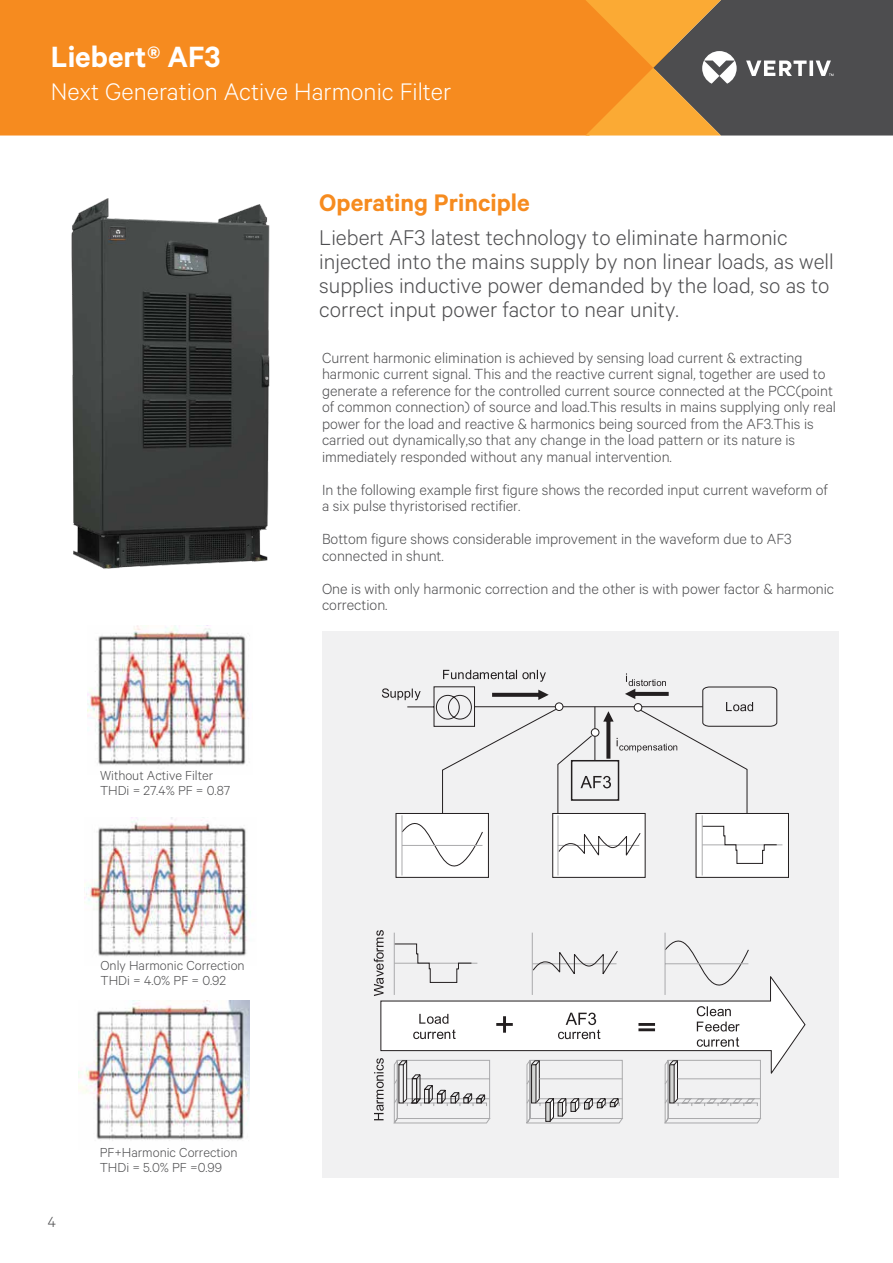
<style>
.page{position:relative;width:893px;height:1263px;background:#fff}
.page>*{position:absolute;margin:0;border:0;box-sizing:border-box;transform-origin:0 0}
.t1{font:600 33px "Calibre";color:#fff}
.t2{font:300 27px "Calibre";color:#fff}
.t3{font:600 27px "Calibre";color:#f68b1f}
.t4{font:300 24px/24px "Calibre";color:#4d4d4f}
.t5{font:300 16.5px/16.5px "Calibre";color:#4d4d4f}
.t6{font:300 14.7px/14.7px "Calibre";color:#4d4d4f}
</style>
<div class="page">
<img style="left:71px;top:198px;width:199px;height:371px">
<div style="left:322px;top:631px;width:517px;height:547px;background:#f1f1f2"></div>
<div style="left:0;top:0;width:585px;height:136px;background:#f68b1f"></div>
<svg style="left:585px;top:0;width:308px;height:136px"></svg>
<svg style="left:374px;top:670px;width:432px;height:454px"></svg>
<img style="left:87px;top:626px;width:162px;height:148px">
<img style="left:78px;top:1000px;width:172px;height:141px">
<img style="left:84px;top:817px;width:167px;height:140px">
<h1 class="t1" style="left:51px;top:37px;width:171px">Liebert® AF3</h1>
<h2 class="t2" style="left:51px;top:76px;width:402px">Next Generation Active Harmonic Filter</h2>
<h2 class="t3" style="left:319px;top:187px;width:212px">Operating Principle</h2>
<p class="t6" style="left:100px;top:768px;width:131px">Without Active Filter<br>THDi = 27.4% PF = 0.87</p>
<p class="t6" style="left:101px;top:957px;width:146px">Only Harmonic Correction<br>THDi = 4.0% PF = 0.92</p>
<p class="t5" style="left:48px;top:1212px;width:10px">4</p>
<p class="t6" style="left:100px;top:1144px;width:139px">PF+Harmonic Correction<br>THDi = 5.0% PF =0.99</p>
<h3 class="t4" style="left:319px;top:224px;width:516px">Liebert AF3 latest technology to eliminate harmonic injected into the mains supply by non linear loads, as well supplies inductive power demanded by the load, so as to correct input power factor to near unity.</h3>
<p class="t5" style="left:322px;top:349px;width:516px">Current harmonic elimination is achieved by sensing load current &amp; extracting harmonic current signal. This and the reactive current signal, together are used to generate a reference for the controlled current source connected at the PCC(point of common connection) of source and load.This results in mains supplying only real power for the load and reactive &amp; harmonics being sourced from the AF3.This is carried out dynamically,so that any change in the load pattern or its nature is immediately responded without any manual intervention.</p>
<p class="t5" style="left:322px;top:481px;width:507px">In the following example first figure shows the recorded input current waveform of a six pulse thyristorised rectifier.</p>
<p class="t5" style="left:322px;top:530px;width:471px">Bottom figure shows considerable improvement in the waveform due to AF3 connected in shunt.</p>
<p class="t5" style="left:322px;top:580px;width:514px">One is with only harmonic correction and the other is with power factor &amp; harmonic correction.</p>
</div>
